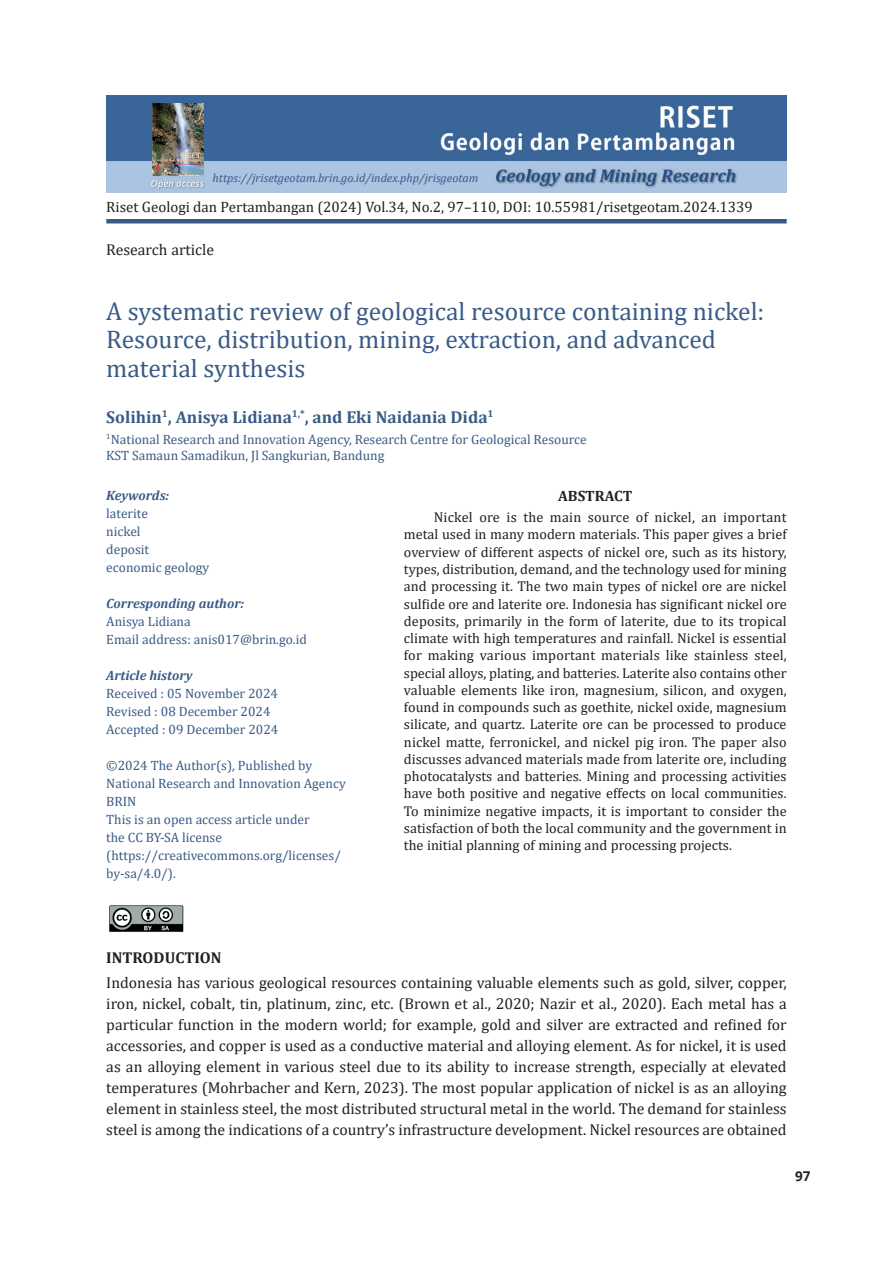
<style>
.page{position:relative;width:893px;height:1263px;background:#fff}
.page>*{position:absolute;margin:0;border:0;box-sizing:border-box;transform-origin:0 0}
.t1{font:25.5px/28.5px "Cambria";color:#395b86}
.t2{font:700 17.25px "Cambria";color:#395b86}
.t3{font:15.75px/21px "Cambria";color:#231f20;text-align:justify}
.t4{font:700 15.75px "Cambria";color:#231f20}
.t5{font:15px "Cambria";color:#231f20}
.t6{font:700 15px "Cambria";color:#231f20}
.t7{font:14.25px/17.2px "Cambria";color:#231f20;text-align:justify}
.t8{font:13.5px/18px "Cambria";color:#395b86}
.t9{font:italic 700 13.5px "Cambria";color:#395b86}
.t10{font:700 13.5px "Open Sans";color:#231f20}
.t11{font:italic 12px "Cambria";color:#395b86}
</style>
<div class="page">
<img style="left:106px;top:96px;width:681px;height:96px">
<hr style="left:106px;top:219px;width:681px;height:4px;background:#395b86">
<img style="left:153px;top:103px;width:51px;height:73px">
<img style="left:109px;top:905px;width:75px;height:27px">
<p class="t11" style="left:213px;top:170px;width:267px">https://jrisetgeotam.brin.go.id/index.php/jrisgeotam</p>
<p class="t5" style="left:106px;top:198px;width:648px">Riset Geologi dan Pertambangan (2024) Vol.34, No.2, 97–110, DOI: 10.55981/risetgeotam.2024.1339</p>
<p class="t3" style="left:106px;top:239px;width:109px">Research article</p>
<h1 class="t1" style="left:106px;top:297px;width:659px">A systematic review of geological resource containing nickel:<br>Resource, distribution, mining, extraction, and advanced material synthesis</h1>
<p class="t2" style="left:106px;top:405px;width:389px">Solihin<sup>1</sup>, Anisya Lidiana<sup>1,*</sup>, and Eki Naidania Dida<sup>1</sup></p>
<p class="t8" style="left:106px;top:431px;width:482px;line-height:16.2px"><sup>1</sup>National Research and Innovation Agency, Research Centre for Geological Resource<br>KST Samaun Samadikun, Jl Sangkurian, Bandung</p>
<p class="t6" style="left:558px;top:485px;width:76px">ABSTRACT</p>
<p class="t7" style="left:404px;top:509px;width:384px;text-indent:30px">Nickel ore is the main source of nickel, an important metal used in many modern materials. This paper gives a brief overview of different aspects of nickel ore, such as its history, types, distribution, demand, and the technology used for mining and processing it. The two main types of nickel ore are nickel sulfide ore and laterite ore. Indonesia has significant nickel ore deposits, primarily in the form of laterite, due to its tropical climate with high temperatures and rainfall. Nickel is essential for making various important materials like stainless steel, special alloys, plating, and batteries. Laterite also contains other valuable elements like iron, magnesium, silicon, and oxygen, found in compounds such as goethite, nickel oxide, magnesium silicate, and quartz. Laterite ore can be processed to produce nickel matte, ferronickel, and nickel pig iron. The paper also discusses advanced materials made from laterite ore, including photocatalysts and batteries. Mining and processing activities have both positive and negative effects on local communities.<br>To minimize negative impacts, it is important to consider the satisfaction of both the local community and the government in the initial planning of mining and processing projects.</p>
<p class="t9" style="left:106px;top:485px;width:64px">Keywords:</p>
<p class="t8" style="left:106px;top:504px;width:105px">laterite<br>nickel<br>deposit<br>economic geology</p>
<p class="t9" style="left:106px;top:593px;width:139px">Corresponding author:</p>
<p class="t8" style="left:106px;top:612px;width:202px">Anisya Lidiana<br>Email address: anis017@brin.go.id</p>
<p class="t9" style="left:106px;top:665px;width:88px">Article history</p>
<p class="t8" style="left:106px;top:684px;width:174px">Received : 05 November 2024<br>Revised : 08 December 2024<br>Accepted : 09 December 2024</p>
<p class="t8" style="left:106px;top:756px;width:241px">©2024 The Author(s), Published by<br>National Research and Innovation Agency<br>BRIN<br>This is an open access article under<br>the CC BY-SA license (https://creativecommons.org/licenses/ by-sa/4.0/).</p>
<p class="t4" style="left:106px;top:946px;width:117px">INTRODUCTION</p>
<p class="t3" style="left:106px;top:972px;width:682px">Indonesia has various geological resources containing valuable elements such as gold, silver, copper, iron, nickel, cobalt, tin, platinum, zinc, etc. (Brown et al., 2020; Nazir et al., 2020). Each metal has a particular function in the modern world; for example, gold and silver are extracted and refined for accessories, and copper is used as a conductive material and alloying element. As for nickel, it is used as an alloying element in various steel due to its ability to increase strength, especially at elevated temperatures (Mohrbacher and Kern, 2023). The most popular application of nickel is as an alloying element in stainless steel, the most distributed structural metal in the world. The demand for stainless steel is among the indications of a country’s infrastructure development. Nickel resources are obtained</p>
<p class="t10" style="left:795px;top:1166px;width:17px">97</p>
</div>
